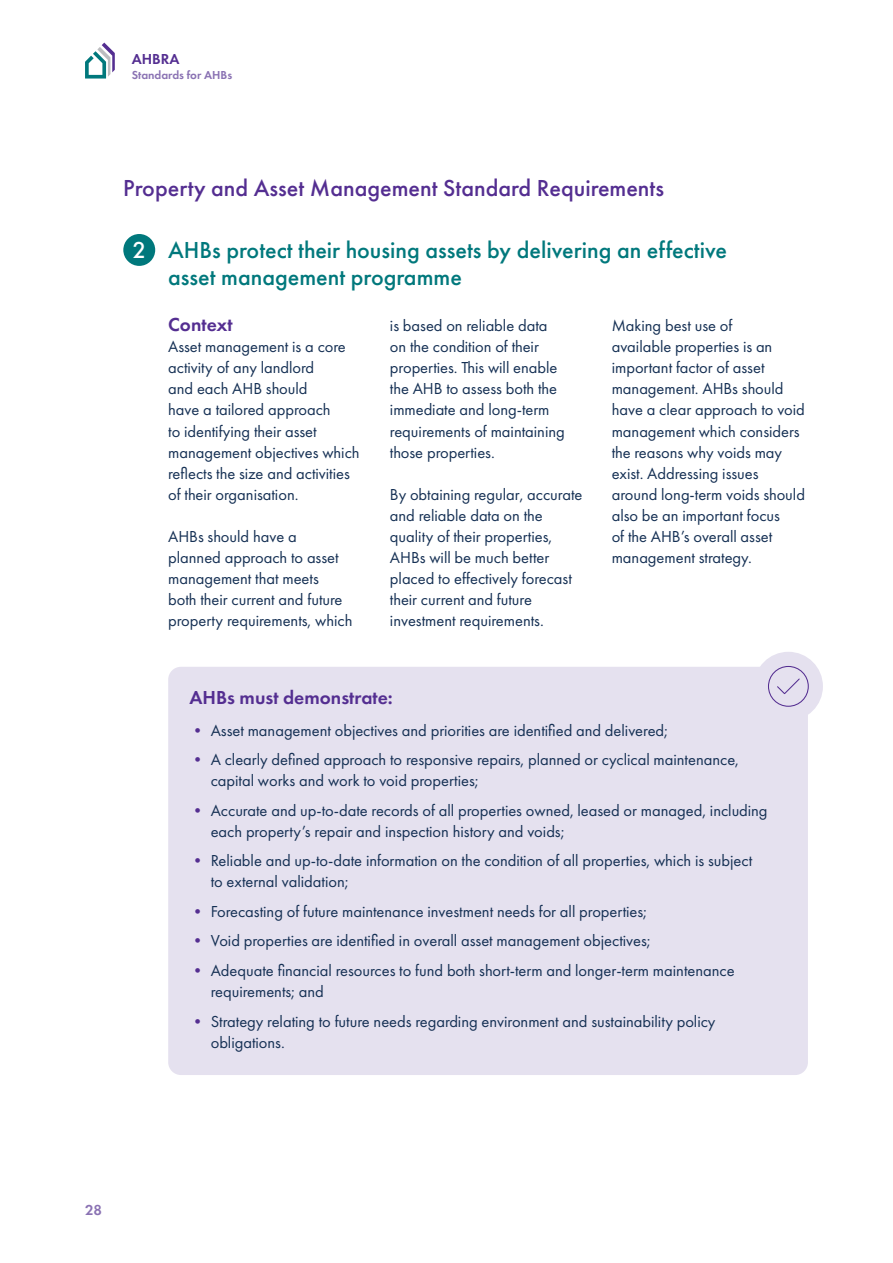
<style>
.page{position:relative;width:893px;height:1263px;background:#fff}
.page>*{position:absolute;margin:0;border:0;box-sizing:border-box;transform-origin:0 0}
.t1{font:500 24px/27px "Futura PT";color:#00787c}
.t2{font:500 24px "Futura PT";color:#542e91}
.t3{font:500 24px "Futura PT";color:#fff}
.t4{font:600 19.5px "Futura PT";color:#542e91}
.t5{font:16.5px/21px "Futura PT";color:#153054}
.t6{font:600 15px "Futura PT";color:#542e91}
.t7{font:600 15px "Futura PT";color:#8a72b3}
.t8{font:600 12px "Futura PT";color:#8a72b3}
.s1{color:#542e91}
</style>
<div class="page">
<svg style="left:85px;top:43px;width:30px;height:36px"></svg>
<div style="left:123px;top:234px;width:32px;height:32px;background:#00787c;border-radius:50%"></div>
<div style="left:168px;top:667px;width:640px;height:408px;background:#e5e1ef;border-radius:13px"></div>
<div style="left:754px;top:652px;width:69px;height:69px;background:#e5e1ef;border-radius:50%"></div>
<div style="left:768px;top:666px;width:41px;height:41px;border:1px solid #542e91;border-radius:50%"></div>
<svg style="left:777px;top:678px;width:23px;height:16px"></svg>
<p class="t6" style="left:132px;top:49px;width:49px">AHBRA</p>
<p class="t8" style="left:132px;top:67px;width:102px">Standards for AHBs</p>
<h1 class="t2" style="left:123px;top:174px;width:542px">Property and Asset Management Standard Requirements</h1>
<h1 class="t1" style="left:168px;top:236px;width:560px">AHBs protect their housing assets by delivering an effective asset management programme</h1>
<h1 class="t3" style="left:132px;top:236px;width:15px">2</h1>
<p class="t4" style="left:168px;top:313px;width:66px">Context</p>
<p class="t5" style="left:168px;top:336px;width:193px">Asset management is a core activity of any landlord<br>and each AHB should<br>have a tailored approach<br>to identifying their asset management objectives which reflects the size and activities of their organisation.</p>
<p class="t5" style="left:168px;top:525px;width:186px">AHBs should have a planned approach to asset management that meets<br>both their current and future property requirements, which</p>
<p class="t5" style="left:390px;top:315px;width:176px">is based on reliable data on the condition of their properties. This will enable the AHB to assess both the immediate and long-term requirements of maintaining those properties.</p>
<p class="t5" style="left:390px;top:483px;width:194px">By obtaining regular, accurate and reliable data on the quality of their properties,<br>AHBs will be much better placed to effectively forecast their current and future investment requirements.</p>
<p class="t5" style="left:612px;top:315px;width:195px">Making best use of<br>available properties is an important factor of asset management. AHBs should have a clear approach to void management which considers the reasons why voids may exist. Addressing issues around long-term voids should also be an important focus<br>of the AHB’s overall asset management strategy.</p>
<p class="t4" style="left:189px;top:686px;width:205px">AHBs must demonstrate:</p>
<p class="t5" style="left:189px;top:720px;width:480px"><span class="s1">•</span> Asset management objectives and priorities are identified and delivered;</p>
<p class="t5" style="left:211px;top:749px;width:530px;text-indent:-21px"><span class="s1">•</span> A clearly defined approach to responsive repairs, planned or cyclical maintenance, capital works and work to void properties;</p>
<p class="t5" style="left:211px;top:800px;width:558px;text-indent:-21px"><span class="s1">•</span> Accurate and up-to-date records of all properties owned, leased or managed, including each property’s repair and inspection history and voids;</p>
<p class="t5" style="left:211px;top:850px;width:543px;text-indent:-21px"><span class="s1">•</span> Reliable and up-to-date information on the condition of all properties, which is subject to external validation;</p>
<p class="t5" style="left:189px;top:901px;width:459px"><span class="s1">•</span> Forecasting of future maintenance investment needs for all properties;</p>
<p class="t5" style="left:189px;top:930px;width:463px"><span class="s1">•</span> Void properties are identified in overall asset management objectives;</p>
<p class="t5" style="left:211px;top:960px;width:525px;text-indent:-21px"><span class="s1">•</span> Adequate financial resources to fund both short-term and longer-term maintenance requirements; and</p>
<p class="t5" style="left:211px;top:1010px;width:506px;text-indent:-21px"><span class="s1">•</span> Strategy relating to future needs regarding environment and sustainability policy obligations.</p>
<p class="t7" style="left:85px;top:1200px;width:19px">28</p>
</div>
